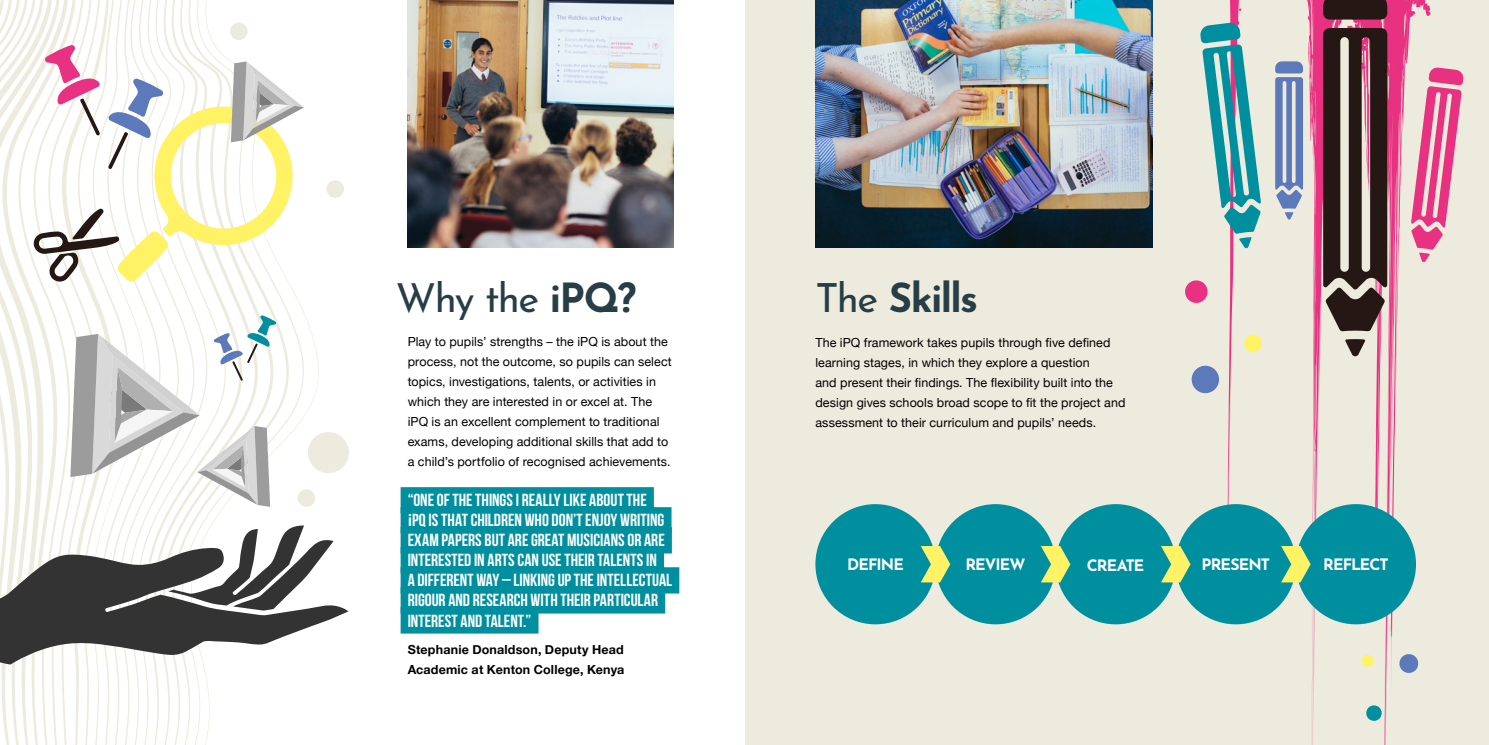
<style>
.page{position:relative;width:1489px;height:745px;background:#fff}
.page>*{position:absolute;margin:0;border:0;box-sizing:border-box;transform-origin:0 0}
.t1{font:40px "Josefin Sans";letter-spacing:-.04em;color:#273e47}
.t2{font:700 40px "Josefin Sans";letter-spacing:-.04em;color:#273e47}
.t3{font:700 17.5px/20px "Bebas Neue";color:#fff}
.t4{font:700 15.75px "Josefin Sans";letter-spacing:-.055em;color:#fff}
.t5{font:12.5px/20px "Helvetica Neue";letter-spacing:.005em;color:#000}
.t6{font:700 12.5px/20px "Helvetica Neue";letter-spacing:.015em;color:#000}
.s1{font-weight:700}
.s2{font-weight:400}
.s3{font-family:"Myriad Pro";font-weight:600}
</style>
<div class="page">
<div style="left:744px;top:0;width:744px;height:744px;background:#edebdd"></div>
<svg style="left:1220px;top:0;width:244px;height:744px"></svg>
<img style="left:815px;top:0;width:337px;height:248px">
<div style="left:400px;top:487px;width:254px;height:26px;background:#008f9e"></div>
<div style="left:400px;top:507px;width:271px;height:26px;background:#008f9e"></div>
<div style="left:400px;top:527px;width:272px;height:26px;background:#008f9e"></div>
<div style="left:400px;top:547px;width:264px;height:26px;background:#008f9e"></div>
<div style="left:400px;top:567px;width:279px;height:26px;background:#008f9e"></div>
<div style="left:400px;top:587px;width:265px;height:26px;background:#008f9e"></div>
<div style="left:400px;top:607px;width:138px;height:26px;background:#008f9e"></div>
<img style="left:407px;top:0;width:266px;height:248px">
<div style="left:815px;top:504px;width:120px;height:120px;background:#008f9e;border-radius:50%"></div>
<div style="left:935px;top:504px;width:120px;height:120px;background:#008f9e;border-radius:50%"></div>
<div style="left:1055px;top:504px;width:120px;height:120px;background:#008f9e;border-radius:50%"></div>
<div style="left:1175px;top:504px;width:120px;height:120px;background:#008f9e;border-radius:50%"></div>
<div style="left:1295px;top:504px;width:120px;height:120px;background:#008f9e;border-radius:50%"></div>
<svg style="left:920px;top:545px;width:30px;height:37px"></svg>
<svg style="left:1041px;top:545px;width:29px;height:37px"></svg>
<svg style="left:1161px;top:545px;width:29px;height:37px"></svg>
<svg style="left:1281px;top:545px;width:29px;height:37px"></svg>
<svg style="left:1322px;top:0;width:65px;height:20px"></svg>
<svg style="left:1344px;top:339px;width:21px;height:18px"></svg>
<svg style="left:1322px;top:28px;width:65px;height:303px"></svg>
<svg style="left:1275px;top:61px;width:27px;height:159px"></svg>
<svg style="left:1410px;top:67px;width:53px;height:195px"></svg>
<svg style="left:1200px;top:22px;width:60px;height:226px"></svg>
<svg style="left:0;top:0;width:348px;height:744px"></svg>
<svg style="left:1191px;top:365px;width:28px;height:28px"></svg>
<svg style="left:1185px;top:280px;width:22px;height:23px"></svg>
<div style="left:1243px;top:334px;width:18px;height:18px;background:#fff265;border-radius:50%"></div>
<svg style="left:1398px;top:652px;width:20px;height:21px"></svg>
<svg style="left:1365px;top:704px;width:17px;height:17px"></svg>
<svg style="left:1360px;top:653px;width:14px;height:14px"></svg>
<div style="left:326px;top:180px;width:18px;height:18px;background:#edebdd;border-radius:50%"></div>
<div style="left:297px;top:489px;width:18px;height:17px;background:#edebdd;border-radius:50%"></div>
<div style="left:308px;top:432px;width:41px;height:41px;background:#edebdd;border-radius:50%"></div>
<div style="left:230px;top:23px;width:18px;height:17px;background:#edebdd;border-radius:50%"></div>
<h1 class="t1" style="left:396px;top:267px;width:242px">Why the <span class="s1">iPQ?</span></h1>
<h1 class="t2" style="left:815px;top:267px;width:164px"><span class="s2">The</span> Skills</h1>
<p class="t5" style="left:407px;top:332px;width:266px">Play to pupils’ strengths – the iPQ is about the process, not the outcome, so pupils can select topics, investigations, talents, or activities in which they are interested in or excel at. The iPQ is an excellent complement to traditional exams, developing additional skills that add to a child’s portfolio of recognised achievements.</p>
<p class="t3" style="left:407px;top:489px;width:266px">“ONE OF THE THINGS I REALLY LIKE ABOUT THE<br><span class="s3">i</span>PQ IS THAT CHILDREN WHO DON’T ENJOY WRITING EXAM PAPERS BUT ARE GREAT MUSICIANS OR ARE INTERESTED IN ARTS CAN USE THEIR TALENTS IN<br>A DIFFERENT WAY – LINKING UP THE INTELLECTUAL RIGOUR AND RESEARCH WITH THEIR PARTICULAR INTEREST AND TALENT.”</p>
<p class="t6" style="left:407px;top:639px;width:218px">Stephanie Donaldson, Deputy Head<br>Academic at Kenton College, Kenya</p>
<p class="t5" style="left:815px;top:333px;width:311px">The iPQ framework takes pupils through five defined learning stages, in which they explore a question<br>and present their findings. The flexibility built into the design gives schools broad scope to fit the project and assessment to their curriculum and pupils’ needs.</p>
<p class="t4" style="left:847px;top:552px;width:58px">DEFINE</p>
<p class="t4" style="left:965px;top:552px;width:62px">REVIEW</p>
<p class="t4" style="left:1086px;top:553px;width:59px">CREATE</p>
<p class="t4" style="left:1201px;top:552px;width:70px">PRESENT</p>
<p class="t4" style="left:1322px;top:552px;width:67px">REFLECT</p>
</div>
